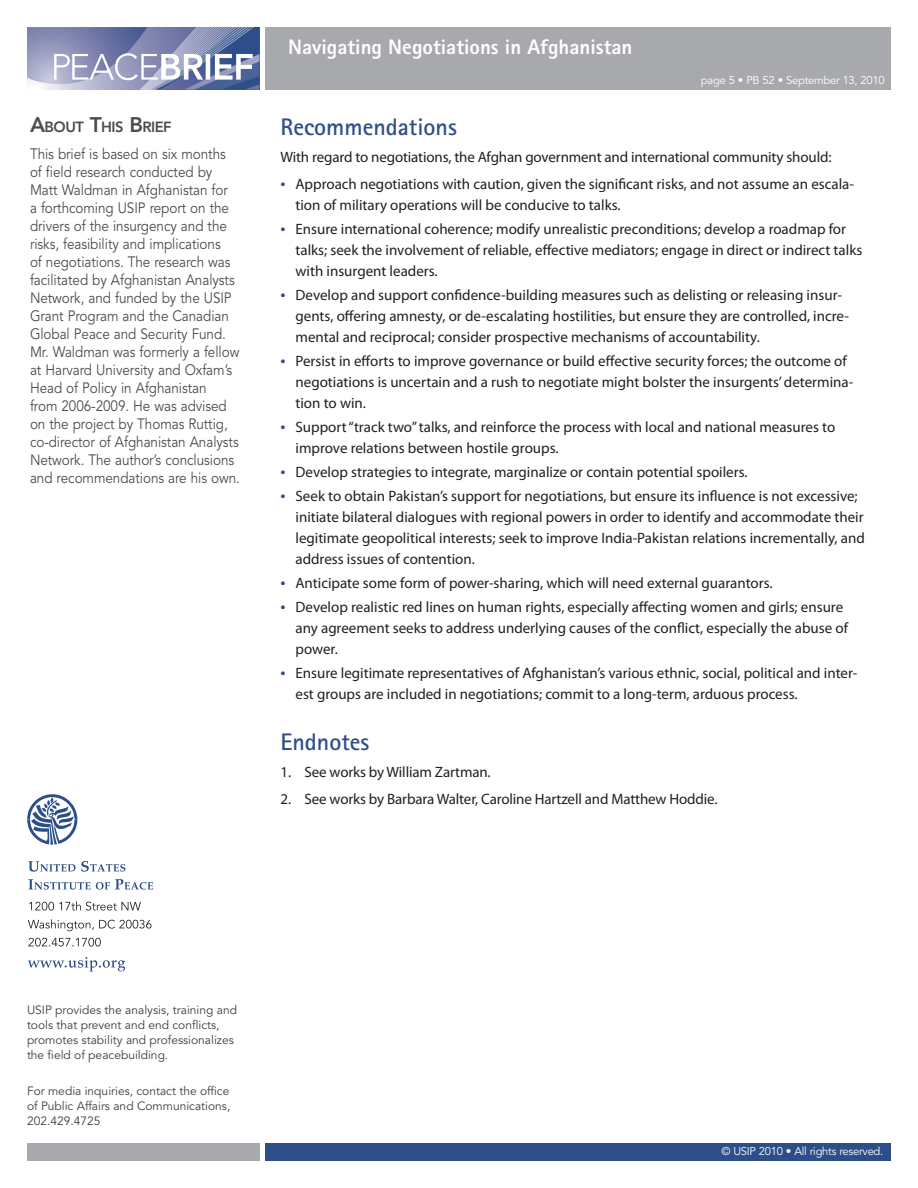
<style>
.page{position:relative;width:918px;height:1188px;background:#fff}
.page>*{position:absolute;margin:0;border:0;box-sizing:border-box;transform-origin:0 0}
.t1{font:700 24px "Rotis Sans Serif";color:#2e4e8a}
.t2{font:800 21px "Rotis Sans Serif";color:#fff}
.t3{font:15px/21px "Myriad Pro";color:#231f20}
.t4{font:15px/18px "Avenir LT Std";letter-spacing:-.005em;color:#4b4c4d;scale:.9 1}
.t5{font:800 14.7px "Avenir LT Std";letter-spacing:-.035em;color:#4b4c4d}
.t6{font:12px/15px "Avenir LT Std";color:#3e3e3f}
.t7{font:11.25px "Avenir LT Std";letter-spacing:-.025em;color:#fff}
.s1{font-size:21px}
.s2{font-size:18px;color:#2e4e8a}
</style>
<div class="page">
<div style="left:265px;top:1143px;width:626px;height:18px;background:#2e4e8a"></div>
<div style="left:27px;top:1143px;width:233px;height:18px;background:#a8a9ad"></div>
<div style="left:265px;top:27px;width:626px;height:63px;background:#a8a9ad"></div>
<svg style="left:27px;top:27px;width:233px;height:63px;background:#9199bc"></svg>
<svg style="left:28px;top:957px;width:97px;height:14px"></svg>
<svg style="left:28px;top:938px;width:73px;height:9px"></svg>
<svg style="left:28px;top:919px;width:124px;height:12px"></svg>
<svg style="left:29px;top:901px;width:112px;height:10px"></svg>
<svg style="left:28px;top:879px;width:125px;height:11px"></svg>
<svg style="left:28px;top:861px;width:98px;height:11px"></svg>
<svg style="left:27px;top:794px;width:50px;height:51px"></svg>
<p class="t5" style="left:30px;top:118px;width:143px"><span class="s1">A</span>BOUT <span class="s1">T</span>HIS <span class="s1">B</span>RIEF</p>
<p class="t4" style="left:30px;top:145px;width:235px">This brief is based on six months of field research conducted by Matt Waldman in Afghanistan for<br>a forthcoming USIP report on the drivers of the insurgency and the risks, feasibility and implications<br>of negotiations. The research was facilitated by Afghanistan Analysts Network, and funded by the USIP Grant Program and the Canadian Global Peace and Security Fund.<br>Mr. Waldman was formerly a fellow at Harvard University and Oxfam’s Head of Policy in Afghanistan<br>from 2006-2009. He was advised on the project by Thomas Ruttig, co-director of Afghanistan Analysts Network. The author’s conclusions and recommendations are his own.</p>
<h2 class="t2" style="left:288px;top:34px;width:346px">Navigating Negotiations in Afghanistan</h2>
<p class="t7" style="left:701px;top:74px;width:185px">page 5 • PB 52 • September 13, 2010</p>
<h1 class="t1" style="left:280px;top:112px;width:178px">Recommendations</h1>
<p class="t3" style="left:280px;top:146px;width:552px">With regard to negotiations, the Afghan government and international community should:</p>
<p class="t3" style="left:296px;top:173px;width:560px;text-indent:-15px"><span class="s2">•</span> Approach negotiations with caution, given the significant risks, and not assume an escala&shy;tion of military operations will be conducive to talks.</p>
<p class="t3" style="left:296px;top:218px;width:568px;text-indent:-15px"><span class="s2">•</span> Ensure international coherence; modify unrealistic preconditions; develop a roadmap for talks; seek the involvement of reliable, effective mediators; engage in direct or indirect talks with insurgent leaders.</p>
<p class="t3" style="left:296px;top:284px;width:555px;text-indent:-15px"><span class="s2">•</span> Develop and support confidence-building measures such as delisting or releasing insur&shy;gents, offering amnesty, or de-escalating hostilities, but ensure they are controlled, incre&shy;mental and reciprocal; consider prospective mechanisms of accountability.</p>
<p class="t3" style="left:296px;top:350px;width:559px;text-indent:-15px"><span class="s2">•</span> Persist in efforts to improve governance or build effective security forces; the outcome of negotiations is uncertain and a rush to negotiate might bolster the insurgents’ determina&shy;tion to win.</p>
<p class="t3" style="left:296px;top:416px;width:541px;text-indent:-15px"><span class="s2">•</span> Support “track two” talks, and reinforce the process with local and national measures to improve relations between hostile groups.</p>
<p class="t3" style="left:280px;top:461px;width:469px"><span class="s2">•</span> Develop strategies to integrate, marginalize or contain potential spoilers.</p>
<p class="t3" style="left:296px;top:485px;width:571px;text-indent:-15px"><span class="s2">•</span> Seek to obtain Pakistan’s support for negotiations, but ensure its influence is not excessive; initiate bilateral dialogues with regional powers in order to identify and accommodate their legitimate geopolitical interests; seek to improve India-Pakistan relations incrementally, and address issues of contention.</p>
<p class="t3" style="left:280px;top:572px;width:494px"><span class="s2">•</span> Anticipate some form of power-sharing, which will need external guarantors.</p>
<p class="t3" style="left:296px;top:596px;width:554px;text-indent:-15px"><span class="s2">•</span> Develop realistic red lines on human rights, especially affecting women and girls; ensure any agreement seeks to address underlying causes of the conflict, especially the abuse of power.</p>
<p class="t3" style="left:296px;top:662px;width:564px;text-indent:-15px"><span class="s2">•</span> Ensure legitimate representatives of Afghanistan’s various ethnic, social, political and inter&shy;est groups are included in negotiations; commit to a long-term, arduous process.</p>
<h1 class="t1" style="left:280px;top:727px;width:90px">Endnotes</h1>
<p class="t3" style="left:280px;top:761px;width:212px">1. See works by William Zartman.</p>
<p class="t3" style="left:280px;top:788px;width:439px">2. See works by Barbara Walter, Caroline Hartzell and Matthew Hoddie.</p>
<p class="t6" style="left:27px;top:1003px;width:212px">USIP provides the analysis, training and tools that prevent and end conflicts, promotes stability and professionalizes the field of peacebuilding.</p>
<p class="t6" style="left:27px;top:1084px;width:205px;text-align:justify">For media inquiries, contact the office of Public Affairs and Communications, 202.429.4725</p>
<p class="t7" style="left:722px;top:1145px;width:163px">© USIP 2010 • All rights reserved.</p>
</div>
